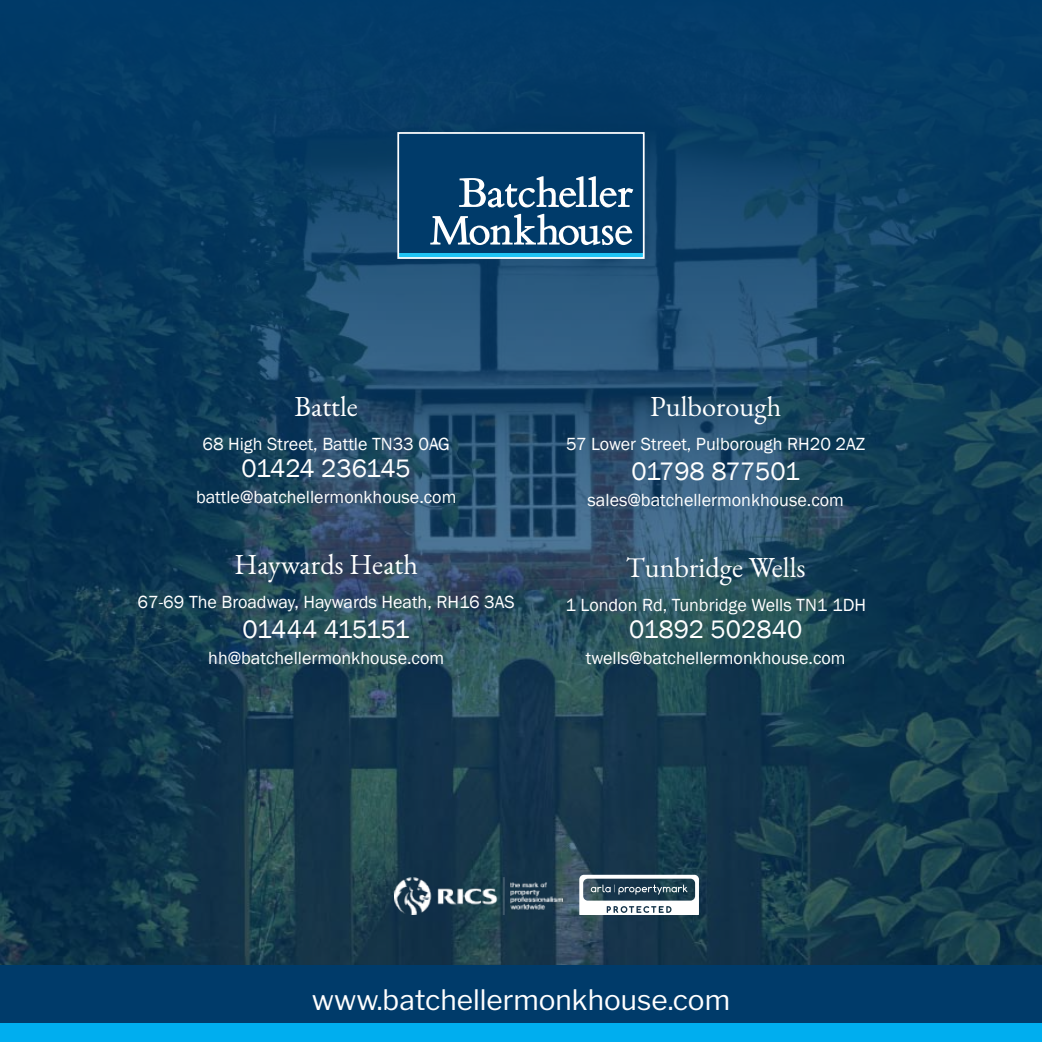
<style>
.page{position:relative;width:1042px;height:1042px;background:#fff}
.page>*{position:absolute;margin:0;border:0;box-sizing:border-box;transform-origin:0 0}
.t1{font:28.18px "EB Garamond";color:#fff}
.t2{font:28px "Libre Franklin";color:#fff}
.t3{font:26.07px "Franklin Gothic";letter-spacing:-.03em;color:#fff}
.t4{font:26.07px "Franklin Gothic";letter-spacing:-.01em;color:#fff}
.t5{font:18.03px "Franklin Gothic";color:#fff}
</style>
<div class="page">
<img style="left:0;top:0;width:1042px;height:965px">
<div style="left:398px;top:132px;width:246px;height:126px;background:#003b6a"></div>
<svg style="left:430px;top:176px;width:203px;height:69px"></svg>
<div style="left:398px;top:253px;width:246px;height:5px;background:#20c4f4"></div>
<div style="left:397px;top:132px;width:247px;height:127px;border:2px solid #fff"></div>
<img style="left:394px;top:877px;width:168px;height:37px">
<svg style="left:579px;top:875px;width:120px;height:39px"></svg>
<div style="left:0;top:965px;width:1042px;height:64px;background:#003b6a"></div>
<div style="left:0;top:1023px;width:1042px;height:19px;background:#00aeef"></div>
<h1 class="t1" style="left:294px;top:388px;width:65px">Battle</h1>
<p class="t5" style="left:202px;top:433px;width:249px">68 High Street, Battle TN33 0AG</p>
<h3 class="t3" style="left:241px;top:452px;width:171px">01424 236145</h3>
<p class="t5" style="left:196px;top:486px;width:262px">battle@batchellermonkhouse.com</p>
<h1 class="t1" style="left:234px;top:546px;width:185px">Haywards Heath</h1>
<p class="t5" style="left:138px;top:591px;width:379px">67-69 The Broadway, Haywards Heath, RH16 3AS</p>
<h3 class="t3" style="left:243px;top:613px;width:169px">01444 415151</h3>
<p class="t5" style="left:208px;top:646px;width:237px">hh@batchellermonkhouse.com</p>
<h1 class="t1" style="left:650px;top:388px;width:132px">Pulborough</h1>
<p class="t5" style="left:566px;top:433px;width:300px">57 Lower Street, Pulborough RH20 2AZ</p>
<h3 class="t4" style="left:631px;top:455px;width:170px">01798 877501</h3>
<p class="t5" style="left:587px;top:489px;width:258px">sales@batchellermonkhouse.com</p>
<h1 class="t1" style="left:626px;top:549px;width:181px">Tunbridge Wells</h1>
<p class="t5" style="left:565px;top:593px;width:302px">1 London Rd, Tunbridge Wells TN1 1DH</p>
<h3 class="t4" style="left:629px;top:613px;width:175px">01892 502840</h3>
<p class="t5" style="left:586px;top:646px;width:261px">twells@batchellermonkhouse.com</p>
<h2 class="t2" style="left:312px;top:982px;width:420px">www.batchellermonkhouse.com</h2>
</div>
